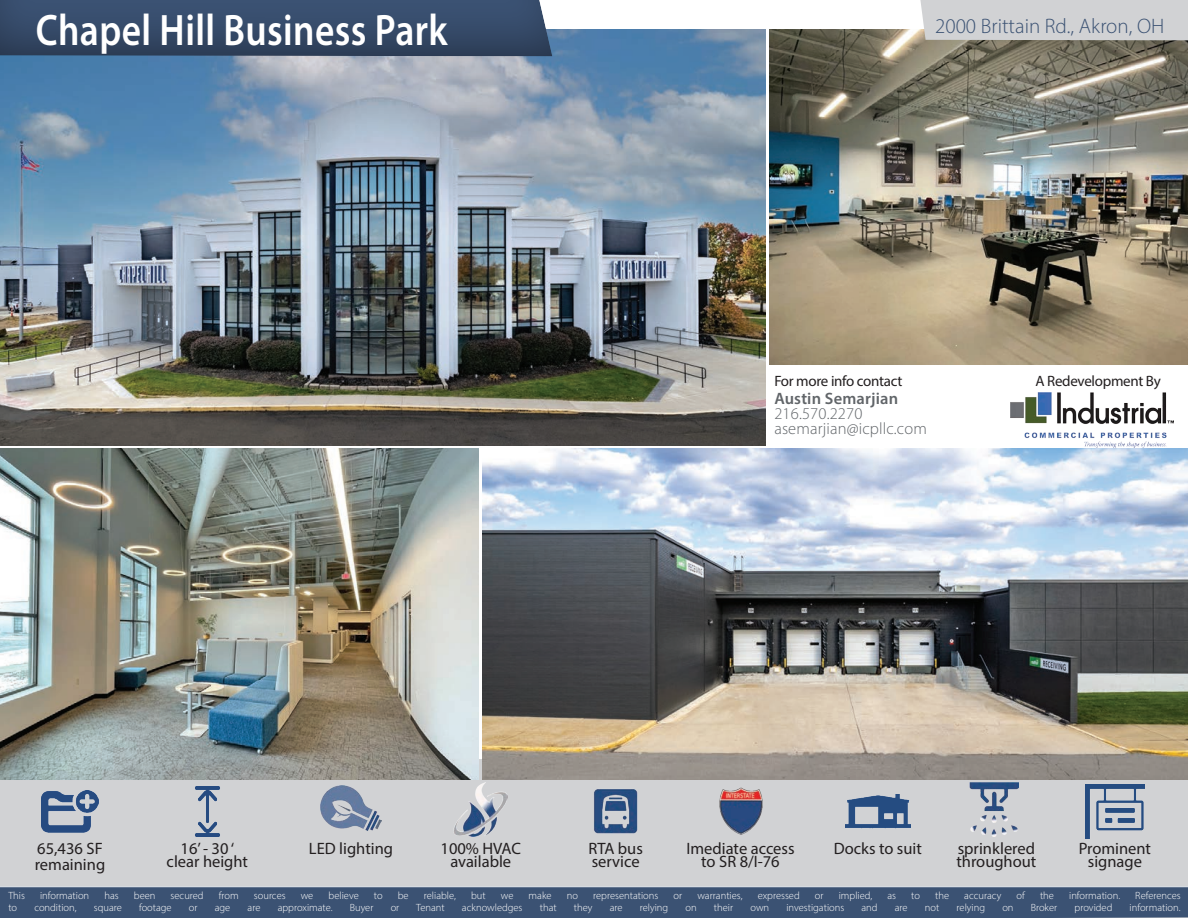
<style>
.page{position:relative;width:1188px;height:918px;background:#fff}
.page>*{position:absolute;margin:0;border:0;box-sizing:border-box;transform-origin:0 0}
.t1{font:600 44.25px "Myriad Pro";letter-spacing:.01em;color:#fff;scale:.85 1}
.t2{font:300 21px "Myriad Pro";color:#3b5273}
.t3{font:16.5px/13.5px "Myriad Pro";color:#231f20;text-align:center}
.t4{font:300 16.5px/15px "Myriad Pro";letter-spacing:.01em;color:#616569}
.t5{font:600 16.5px "Myriad Devanagari";letter-spacing:.01em;color:#616569}
.t6{font:15px "Myriad Pro";letter-spacing:-.02em;color:#231f20}
.t7{font:300 10.5px "Myriad Pro";color:#fff}
</style>
<div class="page">
<div style="left:0;top:759px;width:1188px;height:128px;background:#d1d2d4"></div>
<img style="left:0;top:29px;width:766px;height:417px">
<img style="left:0;top:449px;width:478px;height:331px">
<img style="left:770px;top:29px;width:418px;height:335px">
<img style="left:483px;top:449px;width:705px;height:331px">
<div style="left:0;top:887px;width:1188px;height:31px;background:#3b5273"></div>
<div style="left:920px;top:0;width:268px;height:40px;background:#d1d2d4"></div>
<div style="left:0;top:0;width:553px;height:59px;background:#231f20;opacity:.5"></div>
<img style="left:42px;top:790px;width:56px;height:43px">
<img style="left:454px;top:783px;width:54px;height:53px">
<img style="left:719px;top:787px;width:44px;height:48px">
<img style="left:1086px;top:784px;width:58px;height:55px">
<img style="left:845px;top:795px;width:66px;height:33px">
<img style="left:969px;top:783px;width:49px;height:53px">
<img style="left:195px;top:787px;width:25px;height:49px">
<img style="left:321px;top:785px;width:60px;height:46px">
<img style="left:594px;top:789px;width:44px;height:45px">
<img style="left:1011px;top:392px;width:163px;height:55px">
<h1 class="t1" style="left:36px;top:2px;width:486px">Chapel Hill Business Park</h1>
<h2 class="t2" style="left:935px;top:13px;width:231px">2000 Brittain Rd., Akron, OH</h2>
<h3 class="t6" style="left:774px;top:372px;width:129px">For more info contact</h3>
<h3 class="t5" style="left:774px;top:389px;width:125px">Austin Semarjian</h3>
<h3 class="t4" style="left:774px;top:406px;width:154px">216.570.2270 asemarjian@icpllc.com</h3>
<h3 class="t6" style="left:1035px;top:372px;width:127px">A Redevelopment By</h3>
<h3 class="t3" style="left:35px;top:840px;width:72px;line-height:16.5px;text-align:left">65,436 SF remaining</h3>
<h3 class="t3" style="left:956px;top:841px;width:81px;text-align:left">sprinklered throughout</h3>
<h3 class="t3" style="left:309px;top:841px;width:86px">LED lighting</h3>
<h3 class="t3" style="left:686px;top:841px;width:110px">Imediate access to SR 8/I-76</h3>
<h3 class="t3" style="left:1079px;top:841px;width:74px">Prominent signage</h3>
<h3 class="t3" style="left:588px;top:841px;width:56px">RTA bus</h3>
<h3 class="t3" style="left:834px;top:841px;width:90px">Docks to suit</h3>
<h3 class="t3" style="left:592px;top:855px;width:49px">service</h3>
<h3 class="t3" style="left:167px;top:841px;width:83px">16’ - 30 ‘ clear height</h3>
<h3 class="t3" style="left:441px;top:841px;width:82px">100% HVAC available</h3>
<p class="t7" style="left:8px;top:889px;width:18px">This</p>
<p class="t7" style="left:40px;top:889px;width:51px">information</p>
<p class="t7" style="left:104px;top:889px;width:16px">has</p>
<p class="t7" style="left:134px;top:889px;width:23px">been</p>
<p class="t7" style="left:171px;top:889px;width:35px">secured</p>
<p class="t7" style="left:219px;top:889px;width:21px">from</p>
<p class="t7" style="left:254px;top:889px;width:33px">sources</p>
<p class="t7" style="left:301px;top:889px;width:14px">we</p>
<p class="t7" style="left:329px;top:889px;width:32px">believe</p>
<p class="t7" style="left:374px;top:889px;width:10px">to</p>
<p class="t7" style="left:398px;top:889px;width:12px">be</p>
<p class="t7" style="left:424px;top:889px;width:34px">reliable,</p>
<p class="t7" style="left:471px;top:889px;width:16px">but</p>
<p class="t7" style="left:501px;top:889px;width:14px">we</p>
<p class="t7" style="left:529px;top:889px;width:25px">make</p>
<p class="t7" style="left:567px;top:889px;width:13px">no</p>
<p class="t7" style="left:593px;top:889px;width:67px">representations</p>
<p class="t7" style="left:674px;top:889px;width:10px">or</p>
<p class="t7" style="left:697px;top:889px;width:47px">warranties,</p>
<p class="t7" style="left:758px;top:889px;width:44px">expressed</p>
<p class="t7" style="left:815px;top:889px;width:10px">or</p>
<p class="t7" style="left:839px;top:889px;width:35px">implied,</p>
<p class="t7" style="left:887px;top:889px;width:10px">as</p>
<p class="t7" style="left:911px;top:889px;width:10px">to</p>
<p class="t7" style="left:935px;top:889px;width:15px">the</p>
<p class="t7" style="left:964px;top:889px;width:39px">accuracy</p>
<p class="t7" style="left:1017px;top:889px;width:10px">of</p>
<p class="t7" style="left:1040px;top:889px;width:15px">the</p>
<p class="t7" style="left:1069px;top:889px;width:53px">information.</p>
<p class="t7" style="left:1135px;top:889px;width:47px">References</p>
<p class="t7" style="left:8px;top:901px;width:10px">to</p>
<p class="t7" style="left:34px;top:901px;width:44px">condition,</p>
<p class="t7" style="left:94px;top:901px;width:30px">square</p>
<p class="t7" style="left:139px;top:901px;width:34px">footage</p>
<p class="t7" style="left:189px;top:901px;width:10px">or</p>
<p class="t7" style="left:215px;top:901px;width:17px">age</p>
<p class="t7" style="left:248px;top:901px;width:14px">are</p>
<p class="t7" style="left:278px;top:901px;width:56px">approximate.</p>
<p class="t7" style="left:350px;top:901px;width:25px">Buyer</p>
<p class="t7" style="left:391px;top:901px;width:10px">or</p>
<p class="t7" style="left:416px;top:901px;width:30px">Tenant</p>
<p class="t7" style="left:462px;top:901px;width:62px">acknowledges</p>
<p class="t7" style="left:540px;top:901px;width:18px">that</p>
<p class="t7" style="left:574px;top:901px;width:20px">they</p>
<p class="t7" style="left:610px;top:901px;width:14px">are</p>
<p class="t7" style="left:640px;top:901px;width:30px">relying</p>
<p class="t7" style="left:686px;top:901px;width:13px">on</p>
<p class="t7" style="left:714px;top:901px;width:21px">their</p>
<p class="t7" style="left:750px;top:901px;width:20px">own</p>
<p class="t7" style="left:786px;top:901px;width:59px">investigations</p>
<p class="t7" style="left:862px;top:901px;width:18px">and</p>
<p class="t7" style="left:895px;top:901px;width:14px">are</p>
<p class="t7" style="left:925px;top:901px;width:16px">not</p>
<p class="t7" style="left:957px;top:901px;width:30px">relying</p>
<p class="t7" style="left:1002px;top:901px;width:13px">on</p>
<p class="t7" style="left:1031px;top:901px;width:28px">Broker</p>
<p class="t7" style="left:1075px;top:901px;width:39px">provided</p>
<p class="t7" style="left:1130px;top:901px;width:53px">information.</p>
</div>
